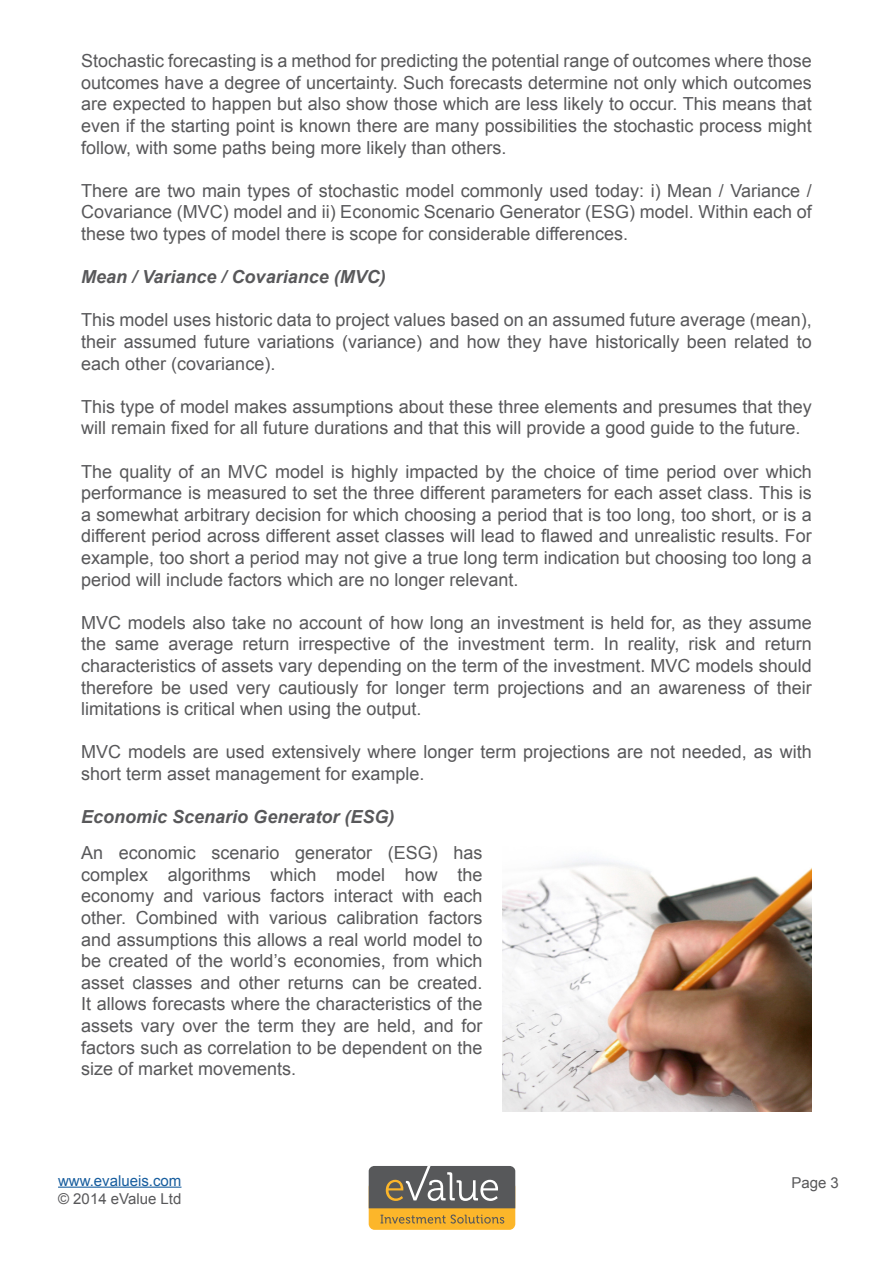
<style>
.page{position:relative;width:893px;height:1263px;background:#fff}
.page>*{position:absolute;margin:0;border:0;box-sizing:border-box;transform-origin:0 0}
.t1{font:18px/21.6px "Arial";color:#58585a;text-align:justify}
.t2{font:italic 700 18px "Arial";color:#58585a}
.t3{font:15px "Arial";color:#58585a}
.t4{font:15px "Arial";color:#175d9e}
</style>
<div class="page">
<div style="left:369px;top:1181px;width:146px;height:49px;background:#fcb62a;border-radius:6px"></div>
<svg style="left:381px;top:1214px;width:123px;height:9px"></svg>
<svg style="left:369px;top:1166px;width:146px;height:42px;background:#6d6c6b"></svg>
<hr style="left:58px;top:1186px;width:123px;height:2px;background:#175d9e">
<img style="left:502px;top:857px;width:310px;height:254px">
<p class="t1" style="left:81px;top:50px;width:732px">Stochastic forecasting is a method for predicting the potential range of outcomes where those outcomes have a degree of uncertainty. Such forecasts determine not only which outcomes are expected to happen but also show those which are less likely to occur. This means that even if the starting point is known there are many possibilities the stochastic process might follow, with some paths being more likely than others.</p>
<p class="t1" style="left:81px;top:180px;width:732px">There are two main types of stochastic model commonly used today: i) Mean / Variance / Covariance (MVC) model and ii) Economic Scenario Generator (ESG) model. Within each of these two types of model there is scope for considerable differences.</p>
<p class="t2" style="left:81px;top:265px;width:306px">Mean / Variance / Covariance (MVC)</p>
<p class="t1" style="left:81px;top:309px;width:732px">This model uses historic data to project values based on an assumed future average (mean), their assumed future variations (variance) and how they have historically been related to each other (covariance).</p>
<p class="t1" style="left:81px;top:396px;width:732px">This type of model makes assumptions about these three elements and presumes that they will remain fixed for all future durations and that this will provide a good guide to the future.</p>
<p class="t1" style="left:81px;top:461px;width:732px">The quality of an MVC model is highly impacted by the choice of time period over which performance is measured to set the three different parameters for each asset class. This is a somewhat arbitrary decision for which choosing a period that is too long, too short, or is a different period across different asset classes will lead to flawed and unrealistic results. For example, too short a period may not give a true long term indication but choosing too long a period will include factors which are no longer relevant.</p>
<p class="t1" style="left:81px;top:612px;width:732px">MVC models also take no account of how long an investment is held for, as they assume the same average return irrespective of the investment term. In reality, risk and return characteristics of assets vary depending on the term of the investment. MVC models should therefore be used very cautiously for longer term projections and an awareness of their limitations is critical when using the output.</p>
<p class="t1" style="left:81px;top:741px;width:732px">MVC models are used extensively where longer term projections are not needed, as with short term asset management for example.</p>
<p class="t2" style="left:81px;top:805px;width:315px">Economic Scenario Generator (ESG)</p>
<p class="t1" style="left:81px;top:842px;width:403px">An economic scenario generator (ESG) has complex algorithms which model how the economy and various factors interact with each other. Combined with various calibration factors and assumptions this allows a real world model to be created of the world’s economies, from which asset classes and other returns can be created.<br>It allows forecasts where the characteristics of the assets vary over the term they are held, and for factors such as correlation to be dependent on the size of market movements.</p>
<p class="t4" style="left:58px;top:1170px;width:125px">www.evalueis.com</p>
<p class="t3" style="left:791px;top:1173px;width:49px">Page 3</p>
<p class="t3" style="left:58px;top:1188px;width:125px">© 2014 eValue Ltd</p>
</div>
